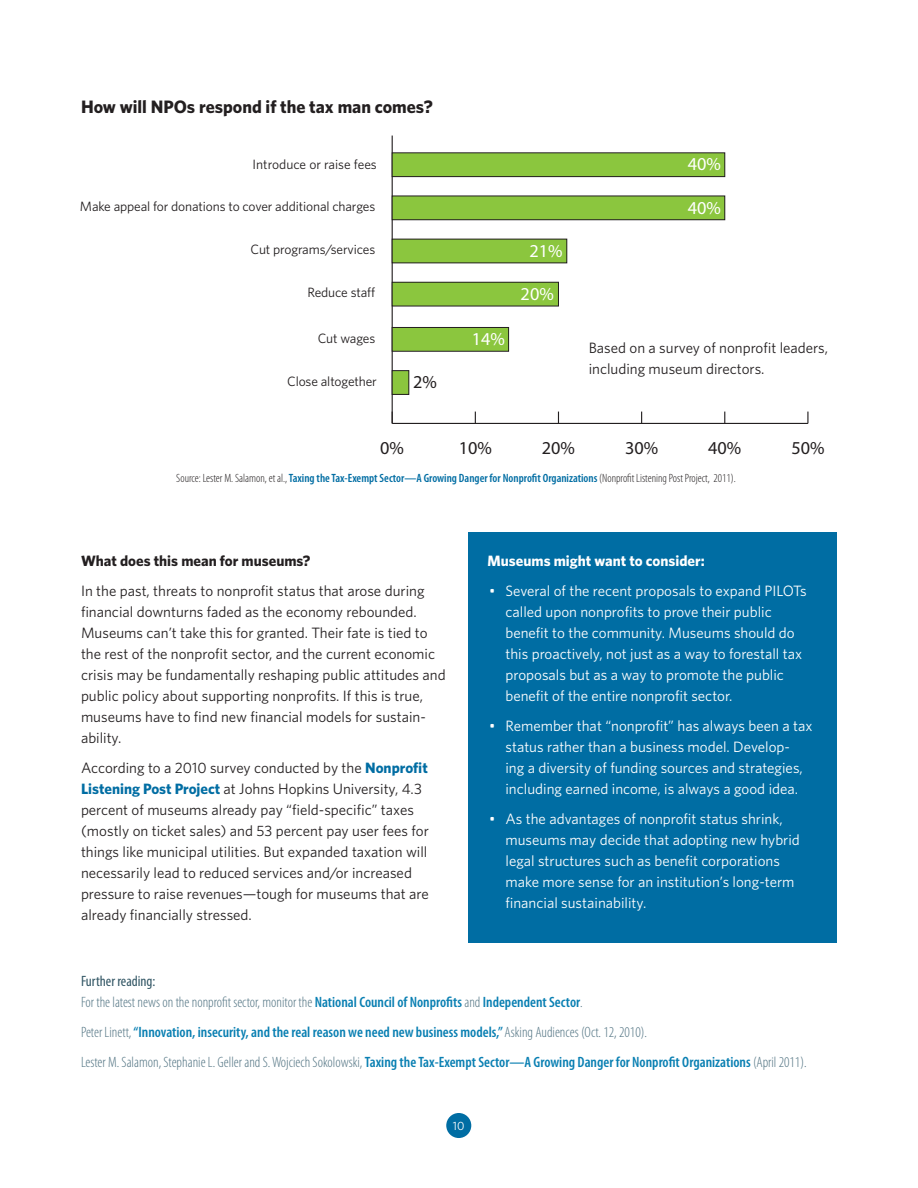
<style>
.page{position:relative;width:918px;height:1188px;background:#fff}
.page>*{position:absolute;margin:0;border:0;box-sizing:border-box;transform-origin:0 0}
.t1{font:18.15px "Myriad Pro";color:#231f20}
.t2{font:18.15px "Myriad Pro";color:#fff}
.t3{font:700 18px "Whitney";color:#231f20}
.t4{font:15px/21px "Whitney";color:#231f20}
.t5{font:15px/21px "Whitney";color:#fff}
.t6{font:600 condensed 15px/30px "Myriad Pro";color:#097fb2}
.t7{font:300 condensed 15px/21px "Myriad Pro";color:#517382}
.t8{font:700 15px "Whitney";color:#231f20}
.t9{font:700 15px "Whitney";color:#fff}
.t10{font:13.5px "Whitney";letter-spacing:-.01em;color:#231f20}
.t11{font:300 condensed 12px "Myriad Pro";color:#231f20}
.t12{font:12px "Whitney";color:#fff}
.s1{font-weight:600;color:#006da3}
.s2{font-weight:700;color:#006da3}
.s3{font-weight:400;color:#315564}
.s4{font-weight:600;color:#097fb2}
.s5{font-weight:300;color:#517382}
</style>
<div class="page">
<div style="left:468px;top:532px;width:369px;height:411px;background:#006da3"></div>
<div style="left:446px;top:1113px;width:25px;height:25px;background:#006da3;border-radius:50%"></div>
<hr style="left:392px;top:423px;width:416px;height:1px;background:#231f20">
<svg style="left:807px;top:412px;width:2px;height:11px"></svg>
<hr style="left:392px;top:136px;width:1px;height:287px;background:#231f20">
<div style="left:392px;top:153px;width:333px;height:24px;background:#8bc63e"></div>
<div style="left:392px;top:153px;width:333px;height:24px;border:1px solid #231f20"></div>
<div style="left:392px;top:196px;width:333px;height:24px;background:#8bc63e"></div>
<div style="left:392px;top:196px;width:333px;height:24px;border:1px solid #231f20"></div>
<div style="left:392px;top:239px;width:175px;height:24px;background:#8bc63e"></div>
<div style="left:392px;top:282px;width:166px;height:24px;background:#8bc63e"></div>
<div style="left:392px;top:282px;width:167px;height:24px;border:1px solid #231f20"></div>
<div style="left:392px;top:327px;width:117px;height:24px;background:#8bc63e"></div>
<div style="left:392px;top:327px;width:117px;height:25px;border:1px solid #231f20"></div>
<div style="left:392px;top:371px;width:17px;height:23px;background:#8bc63e"></div>
<div style="left:392px;top:370px;width:17px;height:25px;border:1px solid #231f20"></div>
<p class="t3" style="left:81px;top:95px;width:83px">How will NPO</p>
<p class="t3" style="left:187px;top:95px;width:247px">s respond if the tax man comes?</p>
<p class="t10" style="left:253px;top:155px;width:126px">Introduce or raise fees</p>
<p class="t10" style="left:80px;top:197px;width:297px">Make appeal for donations to cover additional charges</p>
<p class="t10" style="left:251px;top:240px;width:126px">Cut programs/services</p>
<p class="t10" style="left:307px;top:284px;width:69px">Reduce staff</p>
<p class="t10" style="left:318px;top:329px;width:59px">Cut wages</p>
<p class="t10" style="left:287px;top:372px;width:91px">Close altogether</p>
<p class="t1" style="left:413px;top:371px;width:25px">2%</p>
<p class="t2" style="left:472px;top:328px;width:35px">14%</p>
<p class="t2" style="left:530px;top:240px;width:35px">21%</p>
<p class="t2" style="left:521px;top:283px;width:35px">20%</p>
<p class="t2" style="left:688px;top:153px;width:35px">40%</p>
<p class="t2" style="left:688px;top:197px;width:35px">40%</p>
<p class="t4" style="left:589px;top:337px;width:241px">Based on a survey of nonprofit leaders, including museum directors.</p>
<p class="t1" style="left:380px;top:437px;width:25px">0%</p>
<p class="t1" style="left:459px;top:437px;width:35px">10%</p>
<p class="t1" style="left:542px;top:437px;width:35px">20%</p>
<p class="t1" style="left:625px;top:437px;width:35px">30%</p>
<p class="t1" style="left:708px;top:437px;width:35px">40%</p>
<p class="t1" style="left:791px;top:437px;width:35px">50%</p>
<p class="t11" style="left:176px;top:470px;width:561px">Source: Lester M. Salamon, et al., <span class="s1">Taxing the Tax-Exempt Sector—A Growing Danger for Nonprofit Organizations</span> (Nonprofit Listening Post Project, 2011).</p>
<p class="t8" style="left:81px;top:551px;width:231px">What does this mean for museums?</p>
<p class="t4" style="left:81px;top:580px;width:366px">In the past, threats to nonprofit status that arose during financial downturns faded as the economy rebounded.<br>Museums can’t take this for granted. Their fate is tied to the rest of the nonprofit sector, and the current economic crisis may be fundamentally reshaping public attitudes and public policy about supporting nonprofits. If this is true, museums have to find new financial models for sustain&shy;ability.</p>
<p class="t4" style="left:81px;top:757px;width:349px">According to a 2010 survey conducted by the <span class="s2">Nonprofit Listening Post Project</span> at Johns Hopkins University, 4.3 percent of museums already pay “field-specific” taxes (mostly on ticket sales) and 53 percent pay user fees for things like municipal utilities. But expanded taxation will necessarily lead to reduced services and/or increased pressure to raise revenues—tough for museums that are already financially stressed.</p>
<p class="t9" style="left:488px;top:550px;width:219px">Museums might want to consider:</p>
<p class="t5" style="left:506px;top:580px;width:303px;text-indent:-16px">• Several of the recent proposals to expand PILOTs called upon nonprofits to prove their public benefit to the community. Museums should do this proactively, not just as a way to forestall tax proposals but as a way to promote the public benefit of the entire nonprofit sector.</p>
<p class="t5" style="left:489px;top:715px;width:325px;text-align:center">• Remember that “nonprofit” has always been a tax status rather than a business model. Develop-<br>ing a diversity of funding sources and strategies, including earned income, is always a good idea.</p>
<p class="t5" style="left:506px;top:808px;width:296px;text-indent:-16px">• As the advantages of nonprofit status shrink, museums may decide that adopting new hybrid legal structures such as benefit corporations make more sense for an institution’s long-term financial sustainability.</p>
<p class="t7" style="left:81px;top:971px;width:503px"><span class="s3">Further reading:<br></span>For the latest news on the nonprofit sector, monitor the <span class="s4">National Council of Nonprofits</span> and <span class="s4">Independent Sector</span>.</p>
<p class="t6" style="left:81px;top:1017px;width:727px"><span class="s5">Peter Linett,</span> “Innovation, insecurity, and the real reason we need new business models,” <span class="s5">Asking Audiences (Oct. 12, 2010).<br>Lester M. Salamon, Stephanie L. Geller and S. Wojciech Sokolowski,</span> Taxing the Tax-Exempt Sector—A Growing Danger for Nonprofit Organizations <span class="s5">(April 2011).</span></p>
<p class="t12" style="left:453px;top:1118px;width:13px">10</p>
</div>
